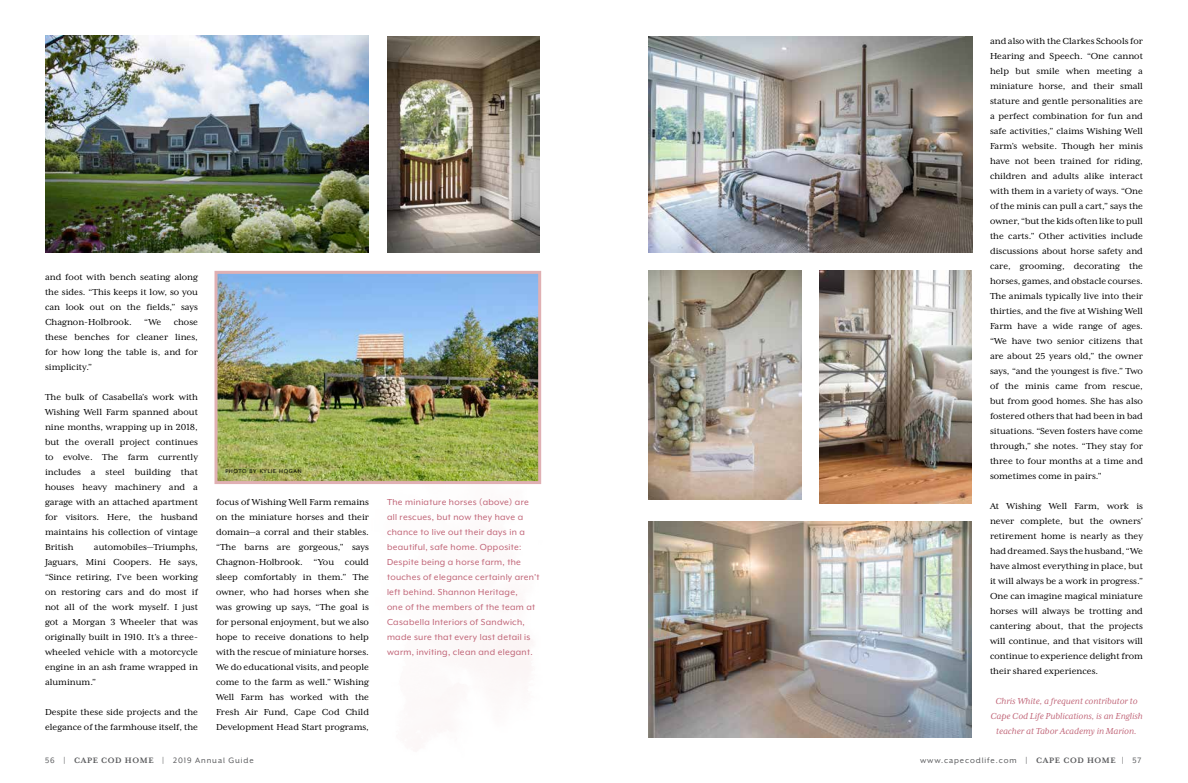
<style>
.page{position:relative;width:1188px;height:783px;background:#fff}
.page>*{position:absolute;margin:0;border:0;box-sizing:border-box;transform-origin:0 0}
.t1{font:10px/15px "Mrs Eaves XL Serif OT";color:#000;text-align:justify}
.t2{font:10px/15px "Mr Eaves XL Mod OT";letter-spacing:.03em;color:#bf6275}
.t3{font:italic 10px/15px "Mrs Eaves XL Serif OT";color:#bf6275;text-align:center}
.t4{font:9px "Mr Eaves XL San R";letter-spacing:.1em;color:#58595b}
.t5{font:6.3px "Mr Eaves XL San R";letter-spacing:.105em;color:#000}
.s1{font-family:"Mrs Eaves XL Serif OT";font-weight:700}
</style>
<div class="page">
<img style="left:218px;top:275px;width:319px;height:205px">
<div style="left:214px;top:271px;width:327px;height:213px;border:3px solid #e0b0b3"></div>
<img style="left:45px;top:36px;width:324px;height:216px">
<img style="left:387px;top:36px;width:153px;height:216px">
<img style="left:648px;top:36px;width:324px;height:217px">
<img style="left:648px;top:522px;width:324px;height:216px">
<img style="left:819px;top:270px;width:153px;height:233px">
<img style="left:649px;top:270px;width:153px;height:230px">
<p class="t1" style="left:45px;top:270px;width:155px">and foot with bench seating along the sides. “This keeps it low, so you can look out on the fields,” says Chagnon-Holbrook. “We chose these benches for cleaner lines, for how long the table is, and for simplicity.”</p>
<p class="t1" style="left:45px;top:390px;width:155px">The bulk of Casabella’s work with Wishing Well Farm spanned about nine months, wrapping up in 2018, but the overall project continues to evolve. The farm currently includes a steel building that houses heavy machinery and a garage with an attached apartment for visitors. Here, the husband maintains his collection of vintage British</p>
<p class="t1" style="left:45px;top:540px;width:155px;text-indent:49px">automobiles—Triumphs, Jaguars, Mini Coopers. He says, “Since retiring, I’ve been working on restoring cars and do most if not all of the work myself. I just got a Morgan 3 Wheeler that was originally built in 1910. It’s a three&shy;wheeled vehicle with a motorcycle engine in an ash frame wrapped in aluminum.”</p>
<p class="t1" style="left:45px;top:705px;width:155px">Despite these side projects and the elegance of the farmhouse itself, the</p>
<p class="t5" style="left:225px;top:468px;width:78px">PHOTO BY KYLIE HOGAN</p>
<p class="t1" style="left:216px;top:494px;width:155px">focus of Wishing Well Farm remains on the miniature horses and their domain—a corral and their stables. “The barns are gorgeous,” says Chagnon-Holbrook. “You could sleep comfortably in them.” The owner, who had horses when she was growing up says, “The goal is for personal enjoyment, but we also hope to receive donations to help with the rescue of miniature horses.<br>We do educational visits, and people come to the farm as well.” Wishing Well Farm has worked with the Fresh Air Fund, Cape Cod Child Development Head Start programs,</p>
<p class="t2" style="left:387px;top:494px;width:154px">The miniature horses (above) are all rescues, but now they have a chance to live out their days in a beautiful, safe home. Opposite:<br>Despite being a horse farm, the touches of elegance certainly aren’t left behind. Shannon Heritage,<br>one of the members of the team at Casabella Interiors of Sandwich, made sure that every last detail is warm, inviting, clean and elegant.</p>
<p class="t1" style="left:990px;top:33px;width:155px">and also with the Clarkes Schools for Hearing and Speech. “One cannot help but smile when meeting a miniature horse, and their small stature and gentle personalities are a perfect combination for fun and safe activities,” claims Wishing Well Farm’s website. Though her minis have not been trained for riding, children and adults alike interact with them in a variety of ways. “One of the minis can pull a cart,” says the owner, “but the kids often like to pull the carts.” Other activities include discussions about horse safety and care, grooming, decorating the horses, games, and obstacle courses.<br>The animals typically live into their thirties, and the five at Wishing Well Farm have a wide range of ages. “We have two senior citizens that are about 25 years old,” the owner says, “and the youngest is five.” Two of the minis came from rescue, but from good homes. She has also fostered others that had been in bad situations. “Seven fosters have come through,” she notes. “They stay for three to four months at a time and sometimes come in pairs.”</p>
<p class="t1" style="left:990px;top:498px;width:155px">At Wishing Well Farm, work is never complete, but the owners’ retirement home is nearly as they had dreamed. Says the husband, “We have almost everything in place, but it will always be a work in progress.” One can imagine magical miniature horses will always be trotting and cantering about, that the projects will continue, and that visitors will continue to experience delight from their shared experiences.</p>
<p class="t3" style="left:990px;top:693px;width:154px">Chris White, a frequent contributor to<br>Cape Cod Life Publications, is an English teacher at Tabor Academy in Marion.</p>
<p class="t4" style="left:45px;top:756px;width:210px">56 | <span class="s1">CAPE COD HOME</span> | 2019 Annual Guide</p>
<p class="t4" style="left:920px;top:756px;width:223px">www.capecodlife.com | <span class="s1">CAPE COD HOME</span> | 57</p>
</div>
